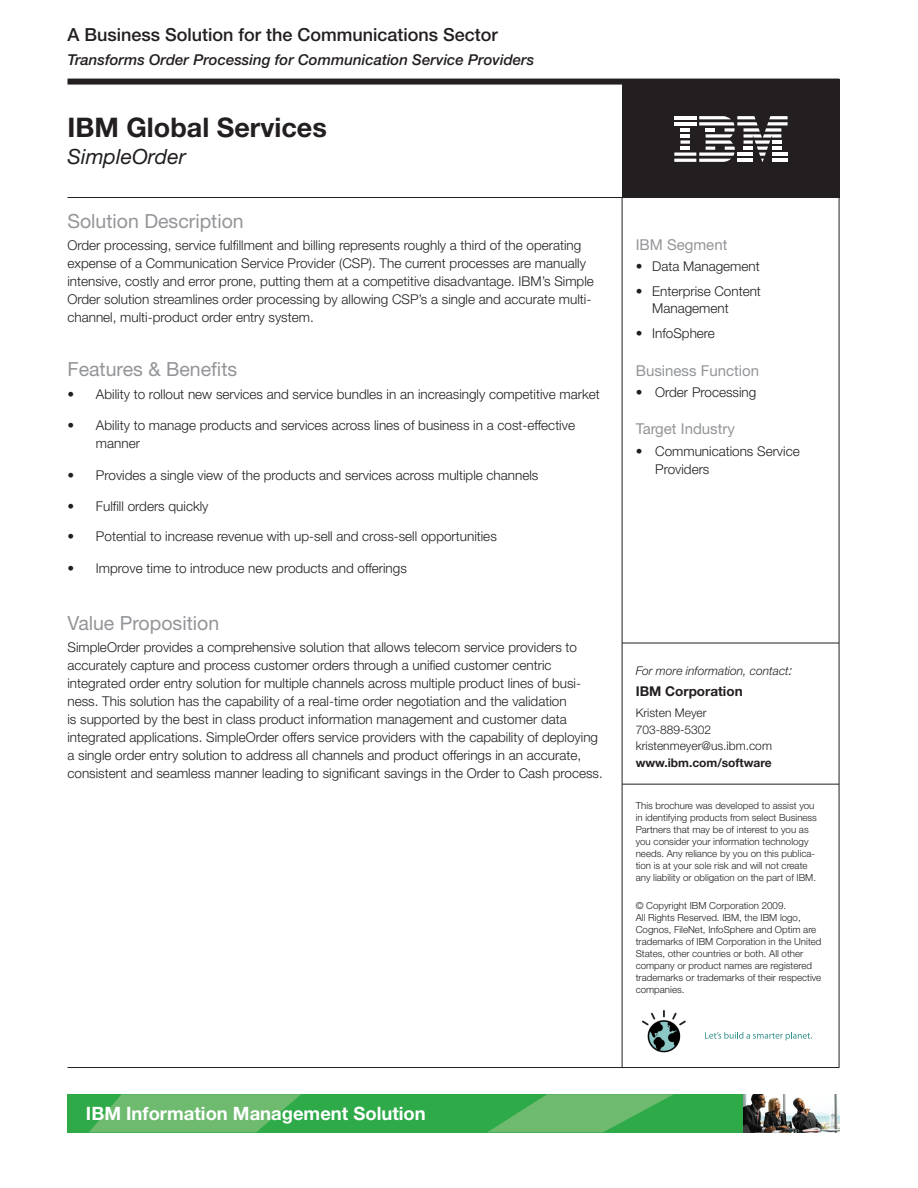
<style>
.page{position:relative;width:918px;height:1188px;background:#fff}
.page>*{position:absolute;margin:0;border:0;box-sizing:border-box;transform-origin:0 0}
.t1{font:700 27px "Helvetica Neue";color:#231f20}
.t2{font:italic 21px "Helvetica Neue";color:#231f20}
.Paragraph_Style_1{font:19.5px "Helvetica Neue LT Std";color:#939598}
.t3{font:700 18.45px "Helvetica Neue LT Std";color:#fff}
.t4{font:500 18px "Helvetica Neue LT Std";color:#231f20}
.t5{font:italic 500 15px "Helvetica Neue";color:#231f20}
.Paragraph_Style_1-2{font:15px "Helvetica Neue LT Std";color:#939598}
.t6{font:300 13.5px/18px "Helvetica Neue";color:#231f20}
.Paragraph_Style_1-3{font:700 13.5px "Helvetica Neue";color:#231f20}
.t7{font:300 12px "Helvetica Neue";color:#231f20}
.t8{font:italic 300 12px "Helvetica Neue";color:#231f20}
.t9{font:700 12px "Helvetica Neue";color:#231f20}
.Paragraph_Style_1-4{font:300 9.75px/12px "Helvetica Neue";color:#231f20}
.s1{font-size:13.5px}
</style>
<div class="page">
<div style="left:622px;top:79px;width:217px;height:119px;background:#231f20"></div>
<svg style="left:674px;top:116px;width:114px;height:46px"></svg>
<hr style="left:737px;top:159px;width:16px;height:3px;background:#fff">
<hr style="left:674px;top:159px;width:22px;height:3px;background:#fff">
<hr style="left:622px;top:784px;width:217px;height:1px;background:#231f20">
<hr style="left:622px;top:643px;width:217px;height:1px;background:#231f20">
<img style="left:642px;top:1011px;width:44px;height:42px">
<svg style="left:705px;top:1032px;width:107px;height:8px"></svg>
<div style="left:68px;top:1094px;width:676px;height:38px;background:#2eaa49"></div>
<svg style="left:89px;top:1094px;width:212px;height:38px"></svg>
<svg style="left:488px;top:1094px;width:185px;height:38px"></svg>
<img style="left:743px;top:1094px;width:96px;height:38px">
<div style="left:68px;top:79px;width:771px;height:6px;background:#231f20"></div>
<hr style="left:68px;top:197px;width:771px;height:1px;background:#231f20">
<hr style="left:68px;top:1067px;width:771px;height:1px;background:#231f20">
<hr style="left:622px;top:198px;width:1px;height:870px;background:#231f20">
<hr style="left:839px;top:198px;width:1px;height:870px;background:#231f20">
<p class="t4" style="left:68px;top:24px;width:432px">A Business Solution for the Communications Sector</p>
<p class="t5" style="left:68px;top:51px;width:468px">Transforms Order Processing for Communication Service Providers</p>
<p class="t1" style="left:68px;top:110px;width:261px">IBM Global Services</p>
<p class="t2" style="left:68px;top:144px;width:120px">SimpleOrder</p>
<p class="Paragraph_Style_1" style="left:68px;top:209px;width:178px">Solution Description</p>
<p class="t6" style="left:68px;top:236px;width:528px">Order processing, service fulfillment and billing represents roughly a third of the operating expense of a Communication Service Provider (CSP). The current processes are manually intensive, costly and error prone, putting them at a competitive disadvantage. IBM’s Simple Order solution streamlines order processing by allowing CSP’s a single and accurate multi&shy;channel, multi-product order entry system.</p>
<p class="Paragraph_Style_1" style="left:68px;top:358px;width:171px">Features &amp; Benefits</p>
<p class="t6" style="left:68px;top:384px;width:534px">• Ability to rollout new services and service bundles in an increasingly competitive market</p>
<p class="t6" style="left:96px;top:416px;width:481px;text-indent:-28px">• Ability to manage products and services across lines of business in a cost-effective manner</p>
<p class="t6" style="left:68px;top:465px;width:472px">• Provides a single view of the products and services across multiple channels</p>
<p class="t6" style="left:68px;top:497px;width:143px">• Fulfill orders quickly</p>
<p class="t6" style="left:68px;top:527px;width:431px">• Potential to increase revenue with up-sell and cross-sell opportunities</p>
<p class="t6" style="left:68px;top:558px;width:341px">• Improve time to introduce new products and offerings</p>
<p class="Paragraph_Style_1" style="left:68px;top:611px;width:153px">Value Proposition</p>
<p class="t6" style="left:68px;top:638px;width:537px">SimpleOrder provides a comprehensive solution that allows telecom service providers to accurately capture and process customer orders through a unified customer centric integrated order entry solution for multiple channels across multiple product lines of busi&shy;ness. This solution has the capability of a real-time order negotiation and the validation<br>is supported by the best in class product information management and customer data integrated applications. SimpleOrder offers service providers with the capability of deploying a single order entry solution to address all channels and product offerings in an accurate, consistent and seamless manner leading to significant savings in the Order to Cash process.</p>
<p class="Paragraph_Style_1-2" style="left:636px;top:236px;width:93px">IBM Segment</p>
<p class="t6" style="left:636px;top:257px;width:126px">• Data Management</p>
<p class="t6" style="left:636px;top:282px;width:127px">• Enterprise Content</p>
<p class="t6" style="left:652px;top:299px;width:78px">Management</p>
<p class="t6" style="left:636px;top:324px;width:81px">• InfoSphere</p>
<p class="Paragraph_Style_1-2" style="left:636px;top:362px;width:125px">Business Function</p>
<p class="t6" style="left:636px;top:383px;width:122px">• Order Processing</p>
<p class="Paragraph_Style_1-2" style="left:636px;top:420px;width:101px">Target Industry</p>
<p class="t6" style="left:655px;top:442px;width:146px;text-indent:-19px">• Communications Service<br>Providers</p>
<p class="t8" style="left:636px;top:664px;width:158px">For more information, contact<span class="s1">:</span></p>
<p class="Paragraph_Style_1-3" style="left:636px;top:683px;width:108px">IBM Corporation</p>
<p class="t7" style="left:636px;top:706px;width:72px">Kristen Meyer</p>
<p class="t7" style="left:636px;top:722px;width:77px">703-889-5302</p>
<p class="t7" style="left:636px;top:739px;width:138px">kristenmeyer@us.ibm.com</p>
<p class="t9" style="left:636px;top:755px;width:138px">www.ibm.com/software</p>
<p class="Paragraph_Style_1-4" style="left:636px;top:799px;width:183px">This brochure was developed to assist you in identifying products from select Business Partners that may be of interest to you as you consider your information technology</p>
<p class="Paragraph_Style_1-4" style="left:636px;top:847px;width:182px">needs. Any reliance by you on this publica&shy;tion is at your sole risk and will not create any liability or obligation on the part of IBM.</p>
<p class="Paragraph_Style_1-4" style="left:636px;top:899px;width:187px">© Copyright IBM Corporation 2009.<br>All Rights Reserved. IBM, the IBM logo, Cognos, FileNet, InfoSphere and Optim are trademarks of IBM Corporation in the United States, other countries or both. All other company or product names are registered trademarks or trademarks of their respective companies.</p>
<p class="t3" style="left:86px;top:1102px;width:341px">IBM Information Management Solution</p>
</div>
